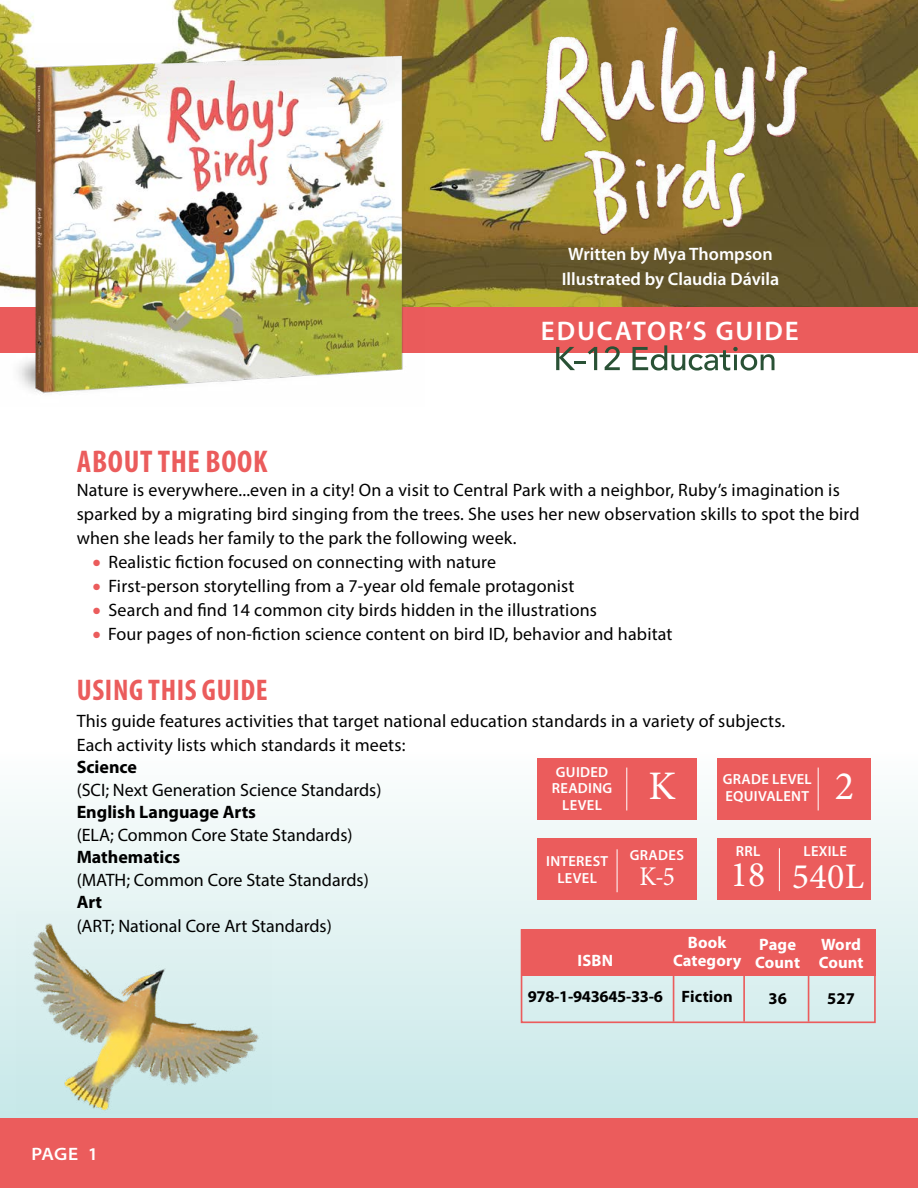
<style>
.page{position:relative;width:918px;height:1188px;background:#fff}
.page>*{position:absolute;margin:0;border:0;box-sizing:border-box;transform-origin:0 0}
.t1{font:40.5px "Minion Pro";color:#fff}
.t2{font:36px "Minion Pro";letter-spacing:.01em;color:#fff}
.t3{font:700 condensed 31.5px "Myriad Pro";letter-spacing:.02em;color:#eb5c5c}
.t4{font:700 condensed 30px "Myriad Pro";letter-spacing:.02em;color:#eb5c5c}
.t5{font:600 27px "Myriad Pro";letter-spacing:.07em;color:#fff}
.t6{font:27px "Minion Pro";color:#fff;scale:.93 1}
.t7{font:18px/24px "Myriad Pro";letter-spacing:.01em;color:#000}
.t8{font:600 18px/25.5px "Myriad Pro";color:#fff;text-align:center}
.t9{font:700 18px "Myriad Pro";color:#000}
.t10{font:600 semi-expanded 18px "Myriad Pro";letter-spacing:.01em;color:#fff}
.t11{font:700 16.5px/18.1px "Myriad Pro";letter-spacing:.01em;color:#fff}
.t12{font:700 16.5px "Myriad Pro";letter-spacing:-.01em;color:#000}
.t13{font:700 16.5px "Myriad Pro";letter-spacing:.01em;color:#000}
.t14{font:600 14.7px/16.5px "Myriad Pro";letter-spacing:.02em;color:#fff;text-align:center}
.s1{color:#eb5c5c}
</style>
<div class="page">
<svg style="left:0;top:758px;width:918px;height:361px"></svg>
<div style="left:521px;top:929px;width:355px;height:94px;border:2px solid #eb5c5c"></div>
<div style="left:0;top:1119px;width:918px;height:69px;background:#eb5c5c"></div>
<div style="left:521px;top:929px;width:355px;height:47px;background:#eb5c5c"></div>
<hr style="left:673px;top:967px;width:1px;height:55px;background:#eb5c5c">
<hr style="left:743px;top:967px;width:2px;height:55px;background:#eb5c5c">
<hr style="left:808px;top:967px;width:1px;height:55px;background:#eb5c5c">
<img style="left:17px;top:912px;width:255px;height:202px">
<div style="left:538px;top:758px;width:159px;height:61px;background:#eb5c5c"></div>
<div style="left:717px;top:758px;width:154px;height:61px;background:#eb5c5c"></div>
<div style="left:538px;top:838px;width:159px;height:61px;background:#eb5c5c"></div>
<div style="left:717px;top:838px;width:154px;height:61px;background:#eb5c5c"></div>
<hr style="left:626px;top:768px;width:1px;height:42px;background:#fff">
<hr style="left:818px;top:768px;width:1px;height:42px;background:#fff">
<hr style="left:617px;top:849px;width:1px;height:43px;background:#fff">
<hr style="left:779px;top:848px;width:1px;height:43px;background:#fff">
<img style="left:0;top:0;width:918px;height:307px">
<div style="left:0;top:307px;width:918px;height:45px;background:#eb5c5c"></div>
<img style="left:513px;top:9px;width:335px;height:238px">
<img style="left:0;top:44px;width:424px;height:350px">
<svg style="left:556px;top:347px;width:41px;height:23px"></svg>
<svg style="left:605px;top:346px;width:15px;height:24px"></svg>
<svg style="left:633px;top:345px;width:141px;height:26px"></svg>
<p class="t8" style="left:562px;top:240px;width:219px">Written by Mya Thompson<br>Illustrated by Claudia Dávila</p>
<h3 class="t5" style="left:513px;top:243px;width:259px">EDUCATOR’S GUIDE</h3>
<h3 class="t5" style="left:541px;top:314px;width:259px">EDUCATOR’S GUIDE</h3>
<h3 class="t3" style="left:77px;top:442px;width:192px">ABOUT THE BOOK</h3>
<p class="t7" style="left:77px;top:477px;width:784px">Nature is everywhere...even in a city! On a visit to Central Park with a neighbor, Ruby’s imagination is sparked by a migrating bird singing from the trees. She uses her new observation skills to spot the bird when she leads her family to the park the following week.</p>
<p class="t7" style="left:93px;top:549px;width:405px"><span class="s1">●</span> Realistic fiction focused on connecting with nature</p>
<p class="t7" style="left:93px;top:573px;width:483px"><span class="s1">●</span> First-person storytelling from a 7-year old female protagonist</p>
<p class="t7" style="left:93px;top:597px;width:505px"><span class="s1">●</span> Search and find 14 common city birds hidden in the illustrations</p>
<p class="t7" style="left:93px;top:621px;width:581px"><span class="s1">●</span> Four pages of non-fiction science content on bird ID, behavior and habitat</p>
<h3 class="t4" style="left:77px;top:671px;width:192px">USING THIS GUIDE</h3>
<p class="t7" style="left:77px;top:708px;width:710px">This guide features activities that target national education standards in a variety of subjects.<br>Each activity lists which standards it meets:</p>
<p class="t9" style="left:77px;top:755px;width:62px">Science</p>
<p class="t7" style="left:77px;top:777px;width:306px">(SCI; Next Generation Science Standards)</p>
<p class="t9" style="left:77px;top:800px;width:181px">English Language Arts</p>
<p class="t7" style="left:77px;top:822px;width:277px">(ELA; Common Core State Standards)</p>
<p class="t9" style="left:77px;top:845px;width:105px">Mathematics</p>
<p class="t7" style="left:77px;top:867px;width:294px">(MATH; Common Core State Standards)</p>
<p class="t9" style="left:77px;top:890px;width:27px">Art</p>
<p class="t7" style="left:77px;top:914px;width:257px">(ART; National Core Art Standards)</p>
<p class="t14" style="left:552px;top:763px;width:62px">GUIDED<br>READING<br>LEVEL</p>
<p class="t14" style="left:723px;top:771px;width:91px;text-align:left">GRADE LEVEL<br>EQUIVALENT</p>
<h1 class="t1" style="left:649px;top:759px;width:29px">K</h1>
<h1 class="t1" style="left:835px;top:759px;width:21px">2</h1>
<p class="t14" style="left:630px;top:847px;width:56px">GRADES</p>
<p class="t14" style="left:736px;top:843px;width:26px">RRL</p>
<p class="t14" style="left:804px;top:843px;width:45px">LEXILE</p>
<p class="t14" style="left:546px;top:853px;width:64px">INTEREST<br>LEVEL</p>
<h3 class="t6" style="left:640px;top:858px;width:40px">K-5</h3>
<h2 class="t2" style="left:730px;top:853px;width:135px">18 540L</h2>
<p class="t11" style="left:673px;top:933px;width:70px;text-align:center">Book<br>Category</p>
<p class="t13" style="left:682px;top:986px;width:53px">Fiction</p>
<p class="t11" style="left:819px;top:935px;width:46px">Word<br>Count</p>
<p class="t12" style="left:827px;top:988px;width:29px">527</p>
<p class="t11" style="left:755px;top:935px;width:46px">Page<br>Count</p>
<p class="t12" style="left:768px;top:988px;width:20px">36</p>
<p class="t11" style="left:578px;top:950px;width:37px">ISBN</p>
<p class="t12" style="left:528px;top:985px;width:137px">978-1-943645-33-6</p>
<p class="t10" style="left:32px;top:1142px;width:68px">PAGE 1</p>
<p class="t10" style="left:44px;top:1142px;width:68px">PAGE 1</p>
</div>
